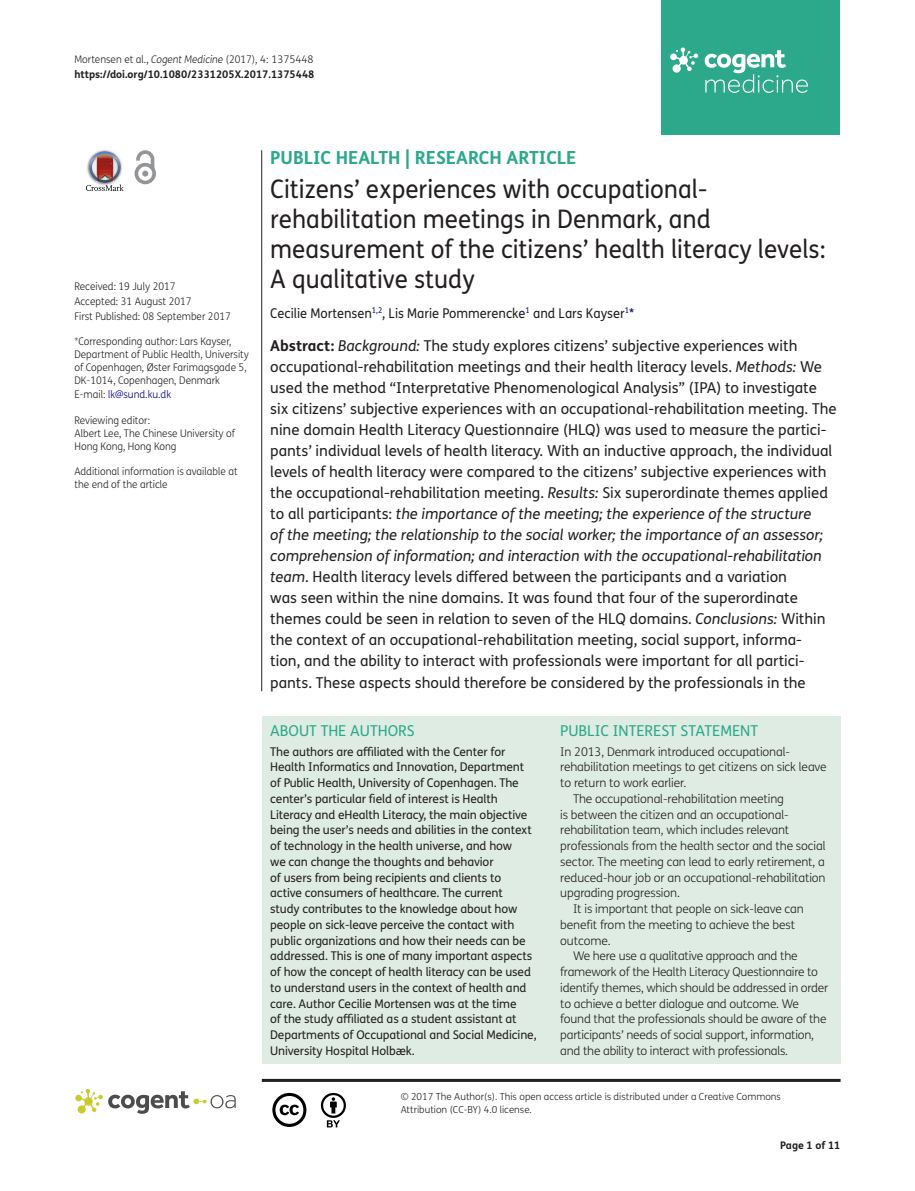
<style>
.page{position:relative;width:915px;height:1191px;background:#fff}
.page>*{position:absolute;margin:0;border:0;box-sizing:border-box;transform-origin:0 0}
.t1{font:25.5px/30px "FS Me Pro";color:#231f20;scale:.95 1}
.t2{font:700 18px "FS Me Pro";color:#2ca88a}
.t3{font:15px/21px "FS Me Pro";color:#231f20}
.t4{font:15px "FS Me Pro";color:#2ca88a}
.t5{font:13.5px "FS Me Pro";color:#231f20;scale:.95 1}
.t6{font:12px/15.8px "FS Me Pro";letter-spacing:-.01em;color:#231f20}
.t7{font:300 12px "FS Me Pro";letter-spacing:-.01em;color:#231f20}
.t8{font:300 10.5px/12.8px "FS Me Pro";color:#231f20;scale:.95 1}
.t9{font:700 10.5px/15px "FS Me Pro";color:#231f20}
.t10{font:300 10.5px "FS Me Pro";color:#000080;scale:.95 1}
.t11{font:300 9.75px/12.8px "FS Me Pro";color:#231f20}
.s1{font-weight:300}
.s2{font-weight:300;font-style:italic}
.s3{color:#231f20}
.s4{color:#000080}
.s5{font-weight:700}
.s6{font-style:italic}
</style>
<div class="page">
<div style="left:661px;top:0;width:179px;height:134px;background:#2ca88a"></div>
<svg style="left:670px;top:48px;width:28px;height:25px"></svg>
<svg style="left:704px;top:50px;width:103px;height:43px"></svg>
<div style="left:261px;top:716px;width:579px;height:347px;background:#deece4"></div>
<svg style="left:86px;top:151px;width:38px;height:40px"></svg>
<svg style="left:134px;top:150px;width:22px;height:34px"></svg>
<hr style="left:261px;top:150px;width:1px;height:541px;background:#231f20">
<hr style="left:262px;top:1078px;width:578px;height:3px;background:#231f20">
<svg style="left:75px;top:1089px;width:161px;height:24px"></svg>
<svg style="left:272px;top:1093px;width:34px;height:34px"></svg>
<svg style="left:321px;top:1093px;width:25px;height:34px"></svg>
<p class="t9" style="left:74px;top:51px;width:241px"><span class="s1">Mortensen et al.,</span> <span class="s2">Cogent Medicine</span> <span class="s1">(2017), 4: 1375448 </span>https://doi.org/10.1080/2331205X.2017.1375448</p>
<p class="t8" style="left:74px;top:279px;width:166px;line-height:14.9px">Received: 19 July 2017<br>Accepted: 31 August 2017<br>First Published: 08 September 2017</p>
<p class="t8" style="left:74px;top:335px;width:185px">*Corresponding author: Lars Kayser, Department of Public Health, University of Copenhagen, Øster Farimagsgade 5, DK-1014, Copenhagen, Denmark</p>
<p class="t10" style="left:74px;top:387px;width:103px"><span class="s3">E-mail:</span> lk@sund.ku.dk</p>
<p class="t8" style="left:74px;top:414px;width:170px">Reviewing editor:<br>Albert Lee, The Chinese University of<br>Hong Kong, Hong Kong</p>
<p class="t8" style="left:74px;top:465px;width:173px">Additional information is available at the end of the article</p>
<p class="t2" style="left:270px;top:143px;width:307px">PUBLIC HEALTH | RESEARCH ARTICLE</p>
<h1 class="t1" style="left:270px;top:174px;width:586px">Citizens’ experiences with occupational&shy;rehabilitation meetings in Denmark, and measurement of the citizens’ health literacy levels:<br>A qualitative study</h1>
<p class="t5" style="left:270px;top:303px;width:384px">Cecilie Mortensen<sup>1,2</sup>, Lis Marie Pommerencke<sup>1</sup> and Lars Kayser<sup>1</sup><span class="s4">*</span></p>
<p class="t3" style="left:270px;top:335px;width:567px"><span class="s5">Abstract:</span> <span class="s6">Background:</span> The study explores citizens’ subjective experiences with occupational-rehabilitation meetings and their health literacy levels. <span class="s6">Methods:</span> We used the method “Interpretative Phenomenological Analysis” (IPA) to investigate six citizens’ subjective experiences with an occupational-rehabilitation meeting. The nine domain Health Literacy Questionnaire (HLQ) was used to measure the partici&shy;pants’ individual levels of health literacy. With an inductive approach, the individual levels of health literacy were compared to the citizens’ subjective experiences with the occupational-rehabilitation meeting. <span class="s6">Results:</span> Six superordinate themes applied to all participants: <span class="s6">the importance of the meeting; the experience of the structure<br>of the meeting; the relationship to the social worker; the importance of an assessor; comprehension of information; and interaction with the occupational</span>-<span class="s6">rehabilitation team</span>. Health literacy levels differed between the participants and a variation<br>was seen within the nine domains. It was found that four of the superordinate themes could be seen in relation to seven of the HLQ domains. <span class="s6">Conclusions:</span> Within the context of an occupational-rehabilitation meeting, social support, informa-<br>tion, and the ability to interact with professionals were important for all partici&shy;pants. These aspects should therefore be considered by the professionals in the</p>
<p class="t4" style="left:270px;top:720px;width:146px">ABOUT THE AUTHORS</p>
<p class="t6" style="left:270px;top:743px;width:268px">The authors are affiliated with the Center for Health Informatics and Innovation, Department of Public Health, University of Copenhagen. The center’s particular field of interest is Health Literacy and eHealth Literacy, the main objective being the user’s needs and abilities in the context of technology in the health universe, and how<br>we can change the thoughts and behavior<br>of users from being recipients and clients to<br>active consumers of healthcare. The current<br>study contributes to the knowledge about how people on sick-leave perceive the contact with public organizations and how their needs can be addressed. This is one of many important aspects of how the concept of health literacy can be used to understand users in the context of health and care. Author Cecilie Mortensen was at the time<br>of the study affiliated as a student assistant at Departments of Occupational and Social Medicine, University Hospital Holbæk.</p>
<p class="t4" style="left:560px;top:720px;width:199px">PUBLIC INTEREST STATEMENT</p>
<p class="t7" style="left:560px;top:743px;width:231px">In 2013, Denmark introduced occupational-</p>
<p class="t7" style="left:560px;top:759px;width:268px">rehabilitation meetings to get citizens on sick leave</p>
<p class="t7" style="left:560px;top:774px;width:127px">to return to work earlier.</p>
<p class="t7" style="left:573px;top:790px;width:212px">The occupational-rehabilitation meeting</p>
<p class="t7" style="left:560px;top:806px;width:230px">is between the citizen and an occupational-</p>
<p class="t7" style="left:560px;top:822px;width:230px">rehabilitation team, which includes relevant</p>
<p class="t7" style="left:560px;top:837px;width:267px">professionals from the health sector and the social</p>
<p class="t7" style="left:560px;top:853px;width:266px">sector. The meeting can lead to early retirement, a</p>
<p class="t7" style="left:560px;top:869px;width:267px">reduced-hour job or an occupational-rehabilitation</p>
<p class="t7" style="left:560px;top:885px;width:121px">upgrading progression.</p>
<p class="t7" style="left:573px;top:900px;width:232px">It is important that people on sick-leave can</p>
<p class="t7" style="left:560px;top:916px;width:236px">benefit from the meeting to achieve the best</p>
<p class="t7" style="left:560px;top:932px;width:52px">outcome.</p>
<p class="t7" style="left:573px;top:948px;width:226px">We here use a qualitative approach and the</p>
<p class="t7" style="left:560px;top:963px;width:259px">framework of the Health Literacy Questionnaire to</p>
<p class="t7" style="left:560px;top:979px;width:269px">identify themes, which should be addressed in order</p>
<p class="t7" style="left:560px;top:995px;width:240px">to achieve a better dialogue and outcome. We</p>
<p class="t7" style="left:560px;top:1011px;width:268px">found that the professionals should be aware of the</p>
<p class="t7" style="left:560px;top:1026px;width:255px">participants’ needs of social support, information,</p>
<p class="t7" style="left:560px;top:1042px;width:229px">and the ability to interact with professionals.</p>
<p class="t11" style="left:400px;top:1090px;width:381px">© 2017 The Author(s). This open access article is distributed under a Creative Commons<br>Attribution (CC-BY) 4.0 license.</p>
<p class="t9" style="left:780px;top:1137px;width:62px">Page 1 of 11</p>
</div>
